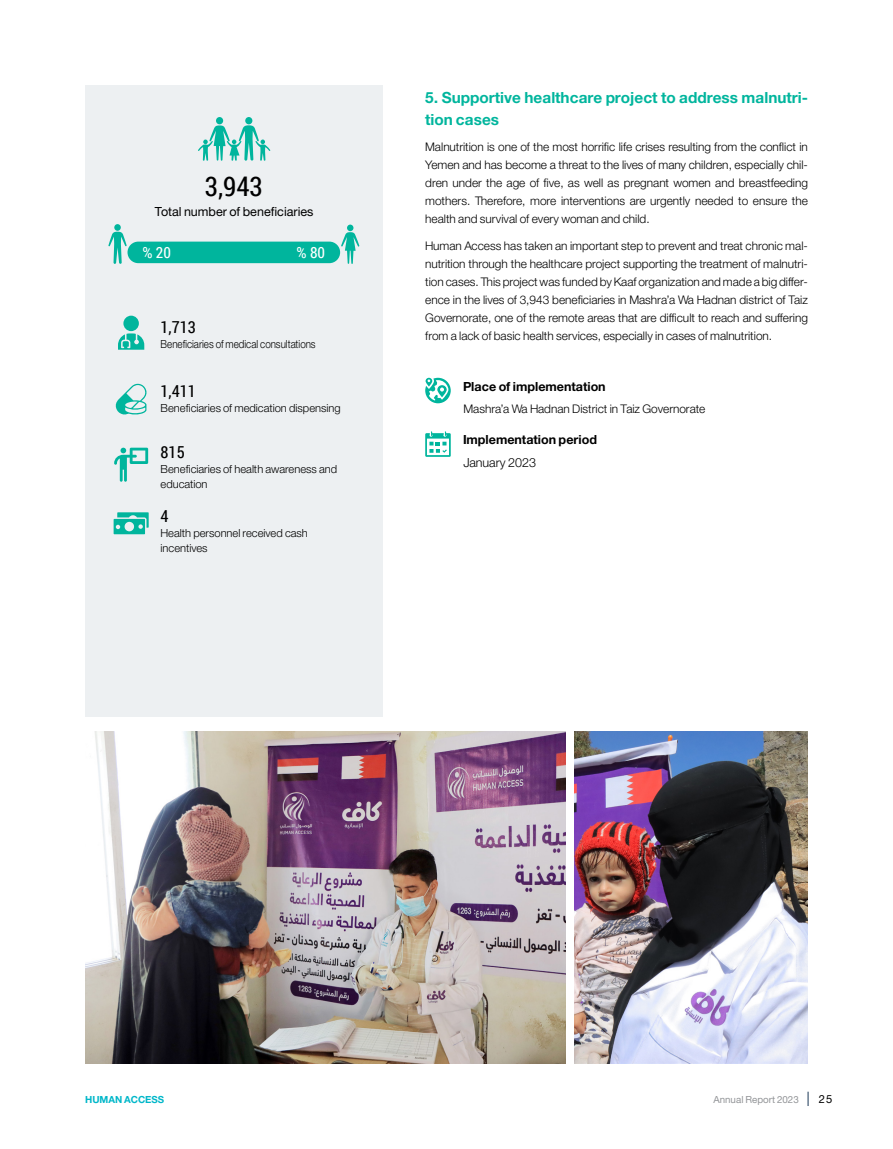
<style>
.page{position:relative;width:893px;height:1149px;background:#fff}
.page>*{position:absolute;margin:0;border:0;box-sizing:border-box;transform-origin:0 0}
.t1{font:27px "Roboto Condensed";color:#000}
.t2{font:700 16.5px/21.6px "Bahij Helvetica Neue";color:#00b59d}
.t3{font:16.5px "Roboto Condensed";color:#000}
.t4{font:15.45px "Roboto Condensed";color:#fff}
.t5{font:700 13.5px "Bahij Helvetica Neue";color:#000}
.t6{font:13.5px "Bahij Helvetica Neue";color:#000}
.t7{font:300 13.5px "Bahij Helvetica Neue";color:#000}
.t8{font:300 12.75px/18px "Bahij Helvetica Neue";color:#000;text-align:justify}
.t9{font:300 12px/15px "Bahij Helvetica Neue";color:#000}
.t10{font:300 12px "Bahij Helvetica Neue";color:#000;scale:.88 1}
.t11{font:12px "Bahij Helvetica Neue";color:#000}
.t12{font:10.5px "Bahij Helvetica Neue";color:#939598}
.t13{font:700 10.5px "Bahij Helvetica Neue";color:#00b7c9}
</style>
<div class="page">
<svg style="left:807px;top:1091px;width:2px;height:14px"></svg>
<img style="left:574px;top:731px;width:234px;height:332px">
<img style="left:85px;top:731px;width:481px;height:332px">
<div style="left:85px;top:85px;width:298px;height:631px;background:#edf0f2"></div>
<svg style="left:198px;top:117px;width:73px;height:44px"></svg>
<div style="left:128px;top:241px;width:212px;height:22px;background:#00b59d;border-radius:11px"></div>
<div style="left:347px;top:224px;width:6px;height:7px;background:#00b59d;border-radius:50%"></div>
<svg style="left:341px;top:232px;width:18px;height:32px"></svg>
<div style="left:114px;top:224px;width:7px;height:7px;background:#00b59d;border-radius:50%"></div>
<svg style="left:108px;top:232px;width:19px;height:32px"></svg>
<svg style="left:114px;top:447px;width:34px;height:34px"></svg>
<svg style="left:114px;top:512px;width:35px;height:22px"></svg>
<svg style="left:118px;top:315px;width:26px;height:34px"></svg>
<svg style="left:116px;top:383px;width:30px;height:31px"></svg>
<svg style="left:425px;top:377px;width:26px;height:26px"></svg>
<svg style="left:425px;top:431px;width:26px;height:25px"></svg>
<h1 class="t1" style="left:205px;top:167px;width:59px">3,943</h1>
<p class="t6" style="left:155px;top:203px;width:160px">Total number of beneficiaries</p>
<p class="t4" style="left:142px;top:241px;width:30px">% 20</p>
<p class="t4" style="left:297px;top:241px;width:30px">% 80</p>
<p class="t3" style="left:161px;top:315px;width:37px">1,713</p>
<p class="t10" style="left:161px;top:336px;width:178px">Beneficiaries of medical consultations</p>
<p class="t3" style="left:161px;top:379px;width:37px">1,411</p>
<p class="t9" style="left:161px;top:400px;width:182px">Beneficiaries of medication dispensing</p>
<p class="t3" style="left:161px;top:440px;width:26px">815</p>
<p class="t9" style="left:161px;top:461px;width:178px">Beneficiaries of health awareness and education</p>
<p class="t3" style="left:161px;top:504px;width:10px">4</p>
<p class="t9" style="left:161px;top:525px;width:149px">Health personnel received cash incentives</p>
<p class="t2" style="left:425px;top:87px;width:384px">5. Supportive healthcare project to address malnutri&shy;tion cases</p>
<p class="t8" style="left:425px;top:138px;width:384px">Malnutrition is one of the most horrific life crises resulting from the conflict in Yemen and has become a threat to the lives of many children, especially chil&shy;dren under the age of five, as well as pregnant women and breastfeeding mothers. Therefore, more interventions are urgently needed to ensure the health and survival of every woman and child.</p>
<p class="t8" style="left:425px;top:236px;width:384px">Human Access has taken an important step to prevent and treat chronic mal&shy;nutrition through the healthcare project supporting the treatment of malnutri&shy;tion cases. This project was funded by Kaaf organization and made a big differ&shy;ence in the lives of 3,943 beneficiaries in Mashra’a Wa Hadnan district of Taiz Governorate, one of the remote areas that are difficult to reach and suffering from a lack of basic health services, especially in cases of malnutrition.</p>
<p class="t5" style="left:463px;top:378px;width:144px">Place of implementation</p>
<p class="t8" style="left:463px;top:399px;width:243px">Mashra’a Wa Hadnan District in Taiz Governorate</p>
<p class="t5" style="left:463px;top:431px;width:136px">Implementation period</p>
<p class="t7" style="left:463px;top:454px;width:74px">January 2023</p>
<p class="t13" style="left:85px;top:1093px;width:81px">HUMAN ACCESS</p>
<p class="t12" style="left:714px;top:1093px;width:87px">Annual Report 2023</p>
<p class="t11" style="left:819px;top:1091px;width:15px">25</p>
</div>
